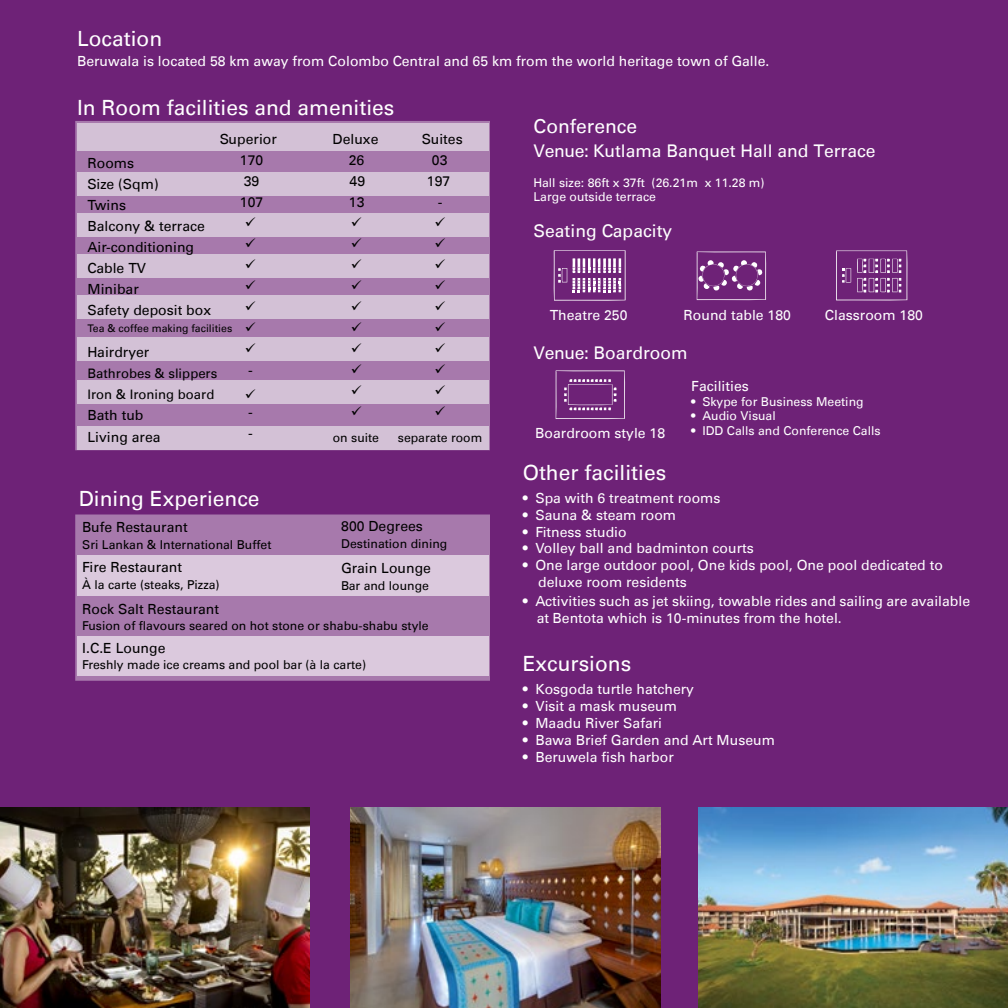
<style>
.page{position:relative;width:1008px;height:1008px;background:#6e2277}
.page>*{position:absolute;margin:0;border:0;box-sizing:border-box;transform-origin:0 0}
.t1{font:21px "Univers LT";color:#fff}
.t2{font:19.25px "Univers LT";color:#fff}
.t3{font:17.5px "Univers LT";color:#fff}
.t4{font:14px/16.8px "Univers LT";color:#fff}
.t5{font:14px/21px "Univers LT";color:#000}
.t6{font:14px/21px "Wingdings";color:#000;text-align:justify}
.t7{font:13.12px/21px "Univers LT";color:#000}
.t8{font:12.25px "Univers LT";color:#000}
.t9{font:12.25px/14.7px "Univers LT";color:#fff}
.t10{font:10.5px "Univers LT";color:#000}
</style>
<div class="page">
<div style="left:77px;top:123px;width:411px;height:326px;background:#a779ac"></div>
<div style="left:77px;top:123px;width:411px;height:28px;background:#d3c1d6"></div>
<div style="left:77px;top:172px;width:411px;height:24px;background:#d3c1d6"></div>
<div style="left:77px;top:214px;width:411px;height:23px;background:#d3c1d6"></div>
<div style="left:77px;top:254px;width:411px;height:24px;background:#d3c1d6"></div>
<div style="left:77px;top:295px;width:411px;height:23px;background:#d3c1d6"></div>
<div style="left:77px;top:338px;width:411px;height:23px;background:#d3c1d6"></div>
<div style="left:77px;top:380px;width:411px;height:24px;background:#d3c1d6"></div>
<div style="left:77px;top:426px;width:411px;height:23px;background:#d3c1d6"></div>
<img style="left:0;top:808px;width:310px;height:200px">
<img style="left:351px;top:808px;width:309px;height:200px">
<img style="left:698px;top:808px;width:310px;height:200px">
<div style="left:77px;top:516px;width:411px;height:163px;background:#a779ac"></div>
<div style="left:77px;top:555px;width:411px;height:41px;background:#dbc9dd"></div>
<div style="left:77px;top:636px;width:411px;height:40px;background:#dbc9dd"></div>
<svg style="left:697px;top:252px;width:69px;height:48px"></svg>
<svg style="left:836px;top:251px;width:72px;height:50px"></svg>
<svg style="left:553px;top:250px;width:73px;height:51px"></svg>
<svg style="left:556px;top:370px;width:69px;height:49px"></svg>
<h1 class="t1" style="left:77px;top:26px;width:87px">Location</h1>
<p class="t4" style="left:77px;top:53px;width:694px">Beruwala is located 58 km away from Colombo Central and 65 km from the world heritage town of Galle.</p>
<h1 class="t1" style="left:77px;top:95px;width:319px">In Room facilities and amenities</h1>
<p class="t5" style="left:220px;top:129px;width:59px;text-align:center">Superior<br>170<br>39<br>107</p>
<p class="t6" style="left:245px;top:213px;width:13px">✓ ✓ ✓ ✓ ✓ ✓ ✓</p>
<p class="t5" style="left:248px;top:360px;width:6px">-</p>
<p class="t5" style="left:88px;top:152px;width:125px">Rooms<br>Size (Sqm)<br>Twins<br>Balcony &amp; terrace<br>Air-conditioning<br>Cable TV<br>Minibar<br>Safety deposit box</p>
<p class="t10" style="left:88px;top:322px;width:146px">Tea &amp; coffee making facilities</p>
<p class="t5" style="left:88px;top:341px;width:63px">Hairdryer</p>
<p class="t7" style="left:88px;top:363px;width:131px">Bathrobes &amp; slippers<br>Iron &amp; Ironing board</p>
<p class="t5" style="left:88px;top:403px;width:75px;line-height:22.8px">Bath tub<br>Living area</p>
<p class="t5" style="left:248px;top:402px;width:6px">- -</p>
<h1 class="t1" style="left:79px;top:486px;width:182px">Dining Experience</h1>
<p class="t5" style="left:333px;top:129px;width:47px;text-align:center">Deluxe<br>26<br>49<br>13</p>
<p class="t6" style="left:351px;top:213px;width:13px">✓ ✓ ✓ ✓ ✓ ✓ ✓ ✓ ✓ ✓</p>
<p class="t8" style="left:333px;top:430px;width:48px">on suite</p>
<p class="t5" style="left:422px;top:129px;width:42px;text-align:center">Suites<br>03<br>197<br>-</p>
<p class="t6" style="left:434px;top:213px;width:13px">✓ ✓ ✓ ✓ ✓ ✓ ✓ ✓ ✓ ✓</p>
<p class="t8" style="left:398px;top:430px;width:86px">separate room</p>
<p class="t5" style="left:341px;top:515px;width:83px">800 Degrees</p>
<p class="t8" style="left:341px;top:536px;width:108px">Destination dining</p>
<p class="t5" style="left:341px;top:557px;width:91px">Grain Lounge</p>
<p class="t8" style="left:341px;top:578px;width:89px">Bar and lounge</p>
<p class="t5" style="left:82px;top:517px;width:107px">Bufe Restaurant</p>
<p class="t8" style="left:82px;top:537px;width:191px">Sri Lankan &amp; International Buffet</p>
<p class="t5" style="left:82px;top:557px;width:101px">Fire Restaurant</p>
<p class="t8" style="left:82px;top:577px;width:139px">À la carte (steaks, Pizza)</p>
<p class="t5" style="left:82px;top:598px;width:138px">Rock Salt Restaurant</p>
<p class="t8" style="left:82px;top:619px;width:348px">Fusion of flavours seared on hot stone or shabu-shabu style</p>
<p class="t5" style="left:82px;top:637px;width:85px">I.C.E Lounge</p>
<p class="t8" style="left:82px;top:658px;width:285px">Freshly made ice creams and pool bar (à la carte)</p>
<h2 class="t2" style="left:534px;top:114px;width:105px">Conference</h2>
<p class="t3" style="left:534px;top:141px;width:344px">Venue: Kutlama Banquet Hall and Terrace</p>
<p class="t9" style="left:534px;top:175px;width:233px">Hall size: 86ft x 37ft (26.21m x 11.28 m)<br>Large outside terrace</p>
<p class="t3" style="left:534px;top:221px;width:140px">Seating Capacity</p>
<p class="t4" style="left:550px;top:306px;width:79px">Theatre 250</p>
<p class="t4" style="left:684px;top:306px;width:109px">Round table 180</p>
<p class="t4" style="left:825px;top:306px;width:100px">Classroom 180</p>
<p class="t3" style="left:534px;top:343px;width:156px">Venue: Boardroom</p>
<p class="t4" style="left:535px;top:424px;width:131px">Boardroom style 18</p>
<p class="t4" style="left:691px;top:378px;width:59px">Facilities</p>
<p class="t9" style="left:691px;top:394px;width:174px">• Skype for Business Meeting</p>
<p class="t9" style="left:691px;top:409px;width:86px">• Audio Visual</p>
<p class="t9" style="left:691px;top:424px;width:191px">• IDD Calls and Conference Calls</p>
<h1 class="t1" style="left:523px;top:460px;width:145px">Other facilities</h1>
<p class="t4" style="left:523px;top:490px;width:199px">• Spa with 6 treatment rooms</p>
<p class="t4" style="left:523px;top:507px;width:155px">• Sauna &amp; steam room</p>
<p class="t4" style="left:523px;top:523px;width:106px">• Fitness studio</p>
<p class="t4" style="left:523px;top:540px;width:233px">• Volley ball and badminton courts</p>
<p class="t4" style="left:538px;top:557px;width:406px;text-indent:-16px">• One large outdoor pool, One kids pool, One pool dedicated to deluxe room residents</p>
<p class="t4" style="left:537px;top:593px;width:435px;text-indent:-14px">• Activities such as jet skiing, towable rides and sailing are available at Bentota which is 10-minutes from the hotel.</p>
<h1 class="t1" style="left:523px;top:651px;width:110px">Excursions</h1>
<p class="t4" style="left:523px;top:681px;width:173px">• Kosgoda turtle hatchery</p>
<p class="t4" style="left:523px;top:698px;width:156px">• Visit a mask museum</p>
<p class="t4" style="left:523px;top:715px;width:141px">• Maadu River Safari</p>
<p class="t4" style="left:523px;top:731px;width:254px">• Bawa Brief Garden and Art Museum</p>
<p class="t4" style="left:523px;top:748px;width:153px">• Beruwela fish harbor</p>
</div>
